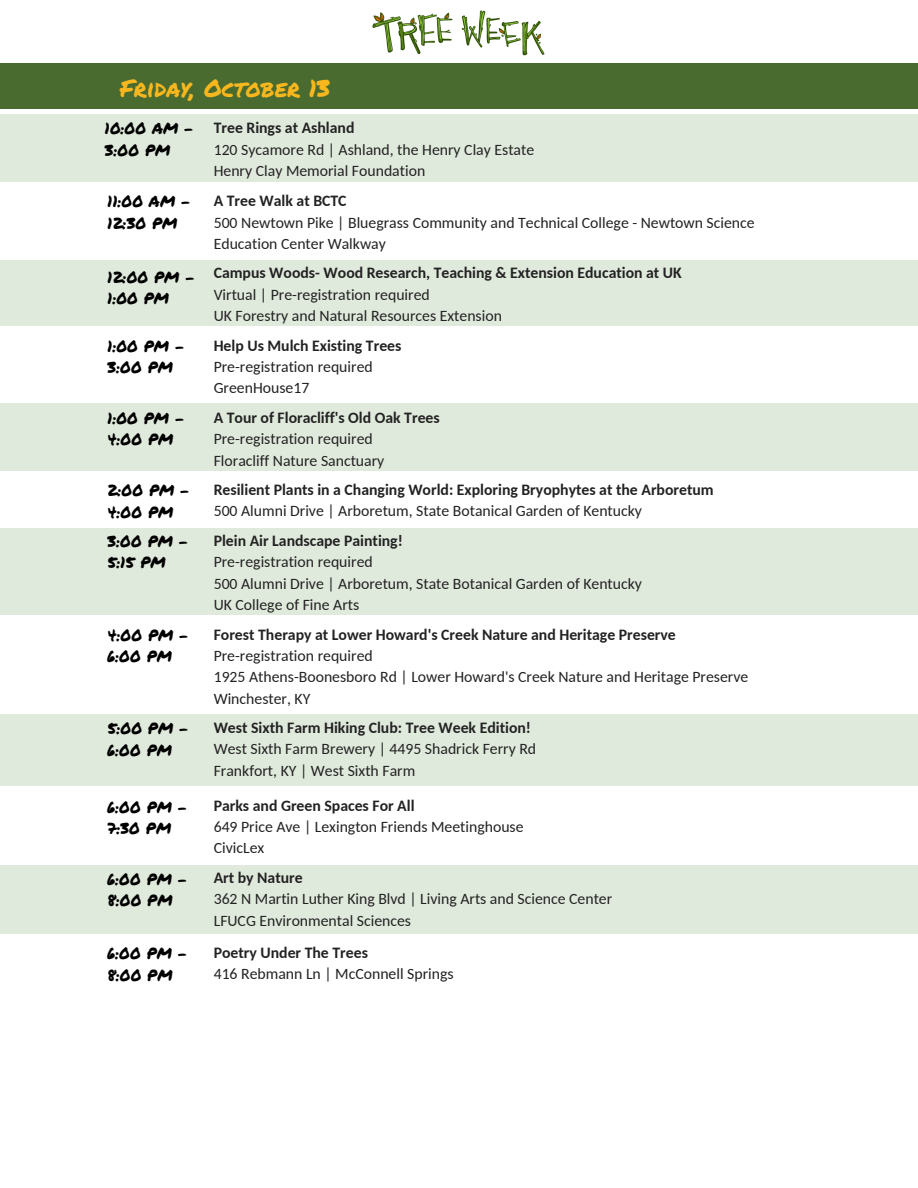
<style>
.page{position:relative;width:918px;height:1188px;background:#fff}
.page>*{position:absolute;margin:0;border:0;box-sizing:border-box;transform-origin:0 0}
.t1{font:24px "Permanent Marker";color:#f8b71e}
.t2{font:15.75px/21.3px "Carlito";color:#222}
.t3{font:700 15.75px "Carlito";color:#222}
.t4{font:15.75px "Permanent Marker";color:#000}
</style>
<div class="page">
<img style="left:372px;top:10px;width:173px;height:46px">
<div style="left:0;top:114px;width:918px;height:68px;background:#e0eadc"></div>
<div style="left:0;top:260px;width:918px;height:66px;background:#e0eadc"></div>
<div style="left:0;top:403px;width:918px;height:68px;background:#e0eadc"></div>
<div style="left:0;top:528px;width:918px;height:87px;background:#e0eadc"></div>
<div style="left:0;top:714px;width:918px;height:72px;background:#e0eadc"></div>
<div style="left:0;top:865px;width:918px;height:69px;background:#e0eadc"></div>
<div style="left:0;top:63px;width:918px;height:46px;background:#4a6b30"></div>
<p class="t1" style="left:120px;top:70px;width:212px">Friday, October 13</p>
<p class="t4" style="left:105px;top:117px;width:90px">10:00 AM -</p>
<p class="t4" style="left:105px;top:138px;width:67px">3:00 PM</p>
<p class="t4" style="left:108px;top:190px;width:85px">11:00 AM -</p>
<p class="t4" style="left:108px;top:211px;width:71px">12:30 PM</p>
<p class="t4" style="left:108px;top:265px;width:89px">12:00 PM -</p>
<p class="t4" style="left:108px;top:287px;width:63px">1:00 PM</p>
<p class="t4" style="left:108px;top:334px;width:79px">1:00 PM -</p>
<p class="t4" style="left:108px;top:356px;width:67px">3:00 PM</p>
<p class="t4" style="left:108px;top:406px;width:79px">1:00 PM -</p>
<p class="t4" style="left:108px;top:428px;width:67px">4:00 PM</p>
<p class="t4" style="left:108px;top:479px;width:84px">2:00 PM -</p>
<p class="t4" style="left:108px;top:500px;width:67px">4:00 PM</p>
<p class="t4" style="left:108px;top:530px;width:82px">3:00 PM -</p>
<p class="t4" style="left:108px;top:551px;width:60px">5:15 PM</p>
<p class="t4" style="left:108px;top:623px;width:83px">4:00 PM -</p>
<p class="t4" style="left:108px;top:645px;width:66px">6:00 PM</p>
<p class="t4" style="left:108px;top:717px;width:83px">5:00 PM -</p>
<p class="t4" style="left:108px;top:738px;width:66px">6:00 PM</p>
<p class="t4" style="left:108px;top:795px;width:81px">6:00 PM -</p>
<p class="t4" style="left:108px;top:817px;width:65px">7:30 PM</p>
<p class="t4" style="left:108px;top:868px;width:81px">6:00 PM -</p>
<p class="t4" style="left:108px;top:889px;width:67px">8:00 PM</p>
<p class="t4" style="left:108px;top:942px;width:81px">6:00 PM -</p>
<p class="t4" style="left:108px;top:963px;width:67px">8:00 PM</p>
<p class="t3" style="left:214px;top:121px;width:142px">Tree Rings at Ashland</p>
<p class="t2" style="left:214px;top:140px;width:322px">120 Sycamore Rd | Ashland, the Henry Clay Estate</p>
<p class="t2" style="left:214px;top:161px;width:213px">Henry Clay Memorial Foundation</p>
<p class="t3" style="left:214px;top:194px;width:134px">A Tree Walk at BCTC</p>
<p class="t2" style="left:214px;top:213px;width:542px">500 Newtown Pike | Bluegrass Community and Technical College - Newtown Science<br>Education Center Walkway</p>
<p class="t3" style="left:214px;top:267px;width:470px">Campus Woods- Wood Research, Teaching &amp; Extension Education at UK</p>
<p class="t2" style="left:214px;top:285px;width:218px">Virtual | Pre-registration required</p>
<p class="t2" style="left:214px;top:307px;width:290px">UK Forestry and Natural Resources Extension</p>
<p class="t3" style="left:214px;top:339px;width:189px">Help Us Mulch Existing Trees</p>
<p class="t2" style="left:214px;top:357px;width:161px">Pre-registration required</p>
<p class="t2" style="left:214px;top:379px;width:97px">GreenHouse17</p>
<p class="t3" style="left:214px;top:411px;width:228px">A Tour of Floracliff's Old Oak Trees</p>
<p class="t2" style="left:214px;top:430px;width:161px">Pre-registration required</p>
<p class="t2" style="left:214px;top:451px;width:172px">Floracliff Nature Sanctuary</p>
<p class="t3" style="left:214px;top:483px;width:501px">Resilient Plants in a Changing World: Exploring Bryophytes at the Arboretum</p>
<p class="t2" style="left:214px;top:502px;width:430px">500 Alumni Drive | Arboretum, State Botanical Garden of Kentucky</p>
<p class="t3" style="left:214px;top:534px;width:191px">Plein Air Landscape Painting!</p>
<p class="t2" style="left:214px;top:553px;width:161px">Pre-registration required</p>
<p class="t2" style="left:214px;top:574px;width:430px">500 Alumni Drive | Arboretum, State Botanical Garden of Kentucky</p>
<p class="t2" style="left:214px;top:595px;width:147px">UK College of Fine Arts</p>
<p class="t3" style="left:214px;top:628px;width:464px">Forest Therapy at Lower Howard's Creek Nature and Heritage Preserve</p>
<p class="t2" style="left:214px;top:646px;width:161px">Pre-registration required</p>
<p class="t2" style="left:214px;top:668px;width:536px">1925 Athens-Boonesboro Rd | Lower Howard's Creek Nature and Heritage Preserve<br>Winchester, KY</p>
<p class="t3" style="left:214px;top:721px;width:319px">West Sixth Farm Hiking Club: Tree Week Edition!</p>
<p class="t2" style="left:214px;top:740px;width:324px">West Sixth Farm Brewery | 4495 Shadrick Ferry Rd</p>
<p class="t2" style="left:214px;top:761px;width:203px">Frankfort, KY | West Sixth Farm</p>
<p class="t3" style="left:214px;top:799px;width:202px">Parks and Green Spaces For All</p>
<p class="t2" style="left:214px;top:817px;width:311px">649 Price Ave | Lexington Friends Meetinghouse</p>
<p class="t2" style="left:214px;top:839px;width:52px">CivicLex</p>
<p class="t3" style="left:214px;top:871px;width:91px">Art by Nature</p>
<p class="t2" style="left:214px;top:890px;width:400px">362 N Martin Luther King Blvd | Living Arts and Science Center</p>
<p class="t2" style="left:214px;top:911px;width:199px">LFUCG Environmental Sciences</p>
<p class="t3" style="left:214px;top:946px;width:156px">Poetry Under The Trees</p>
<p class="t2" style="left:214px;top:965px;width:241px">416 Rebmann Ln | McConnell Springs</p>
</div>
